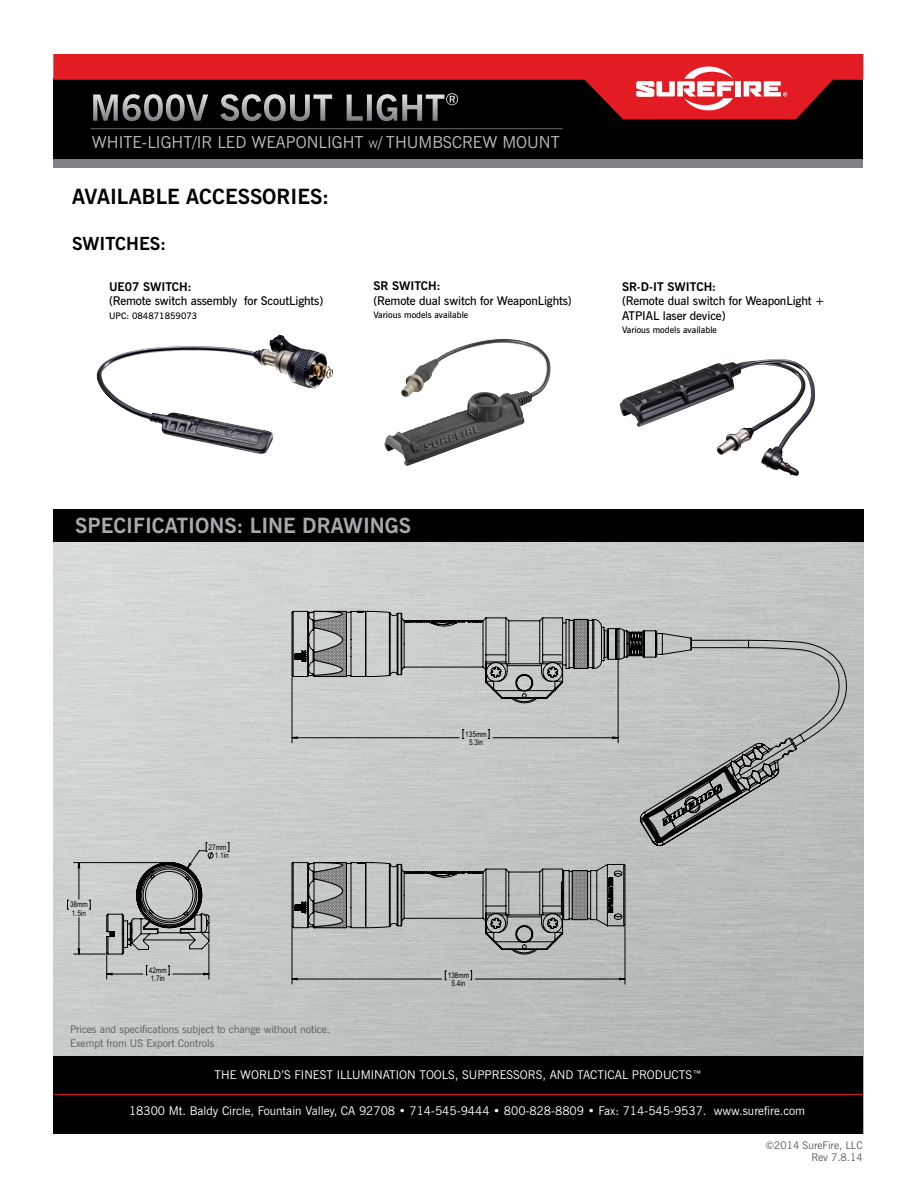
<style>
.page{position:relative;width:918px;height:1188px;background:#fff}
.page>*{position:absolute;margin:0;border:0;box-sizing:border-box;transform-origin:0 0}
.t1{font:700 36px "News Gothic BT";color:#fff}
.t2{font:700 21px "News Gothic BT";color:#a7a9ac}
.t3{font:700 21px "News Gothic BT";color:#000}
.t4{font:700 18px "News Gothic BT";color:#000}
.t5{font:16.5px "News Gothic BT";color:#bcbec0}
.t6{font:12px "News Gothic BT";color:#fff}
.t7{font:600 12px/14.4px "News Gothic BT";letter-spacing:-.01em;color:#000}
.t8{font:700 12px "News Gothic BT";color:#000}
.t9{font:10.5px/14.5px "News Gothic BT";color:#58595b}
.t10{font:600 9px "News Gothic BT";color:#000}
.t11{font:7.8px/8.4px "Arial Narrow";color:#000;text-align:center}
.s1{font-size:10.5px}
</style>
<div class="page">
<img style="left:53px;top:542px;width:810px;height:515px">
<div style="left:53px;top:78px;width:810px;height:81px;background:#000"></div>
<svg style="left:53px;top:54px;width:810px;height:65px"></svg>
<div style="left:736px;top:81px;width:5px;height:15px;background:#fff"></div>
<svg style="left:637px;top:67px;width:97px;height:43px;background:#ec6d72"></svg>
<svg style="left:744px;top:81px;width:43px;height:15px"></svg>
<hr style="left:91px;top:128px;width:472px;height:1px;background:#6d6e71">
<div style="left:53px;top:1057px;width:810px;height:77px;background:#000"></div>
<hr style="left:53px;top:1094px;width:810px;height:1px;background:#e31b23">
<div style="left:53px;top:159px;width:810px;height:8px;background:#808285"></div>
<div style="left:53px;top:510px;width:811px;height:32px;background:#000"></div>
<svg style="left:67px;top:660px;width:558px;height:325px;background:#cacdcd"></svg>
<svg style="left:78px;top:737px;width:547px;height:243px;background:#bec2c2"></svg>
<svg style="left:105px;top:611px;width:742px;height:364px;background:#b7babb"></svg>
<img style="left:96px;top:335px;width:227px;height:119px">
<img style="left:401px;top:340px;width:145px;height:85px">
<img style="left:620px;top:360px;width:191px;height:95px">
<h1 class="t1" style="left:90px;top:86px;width:370px">M600V SCOUT LIGHT<sup>®</sup></h1>
<h3 class="t5" style="left:92px;top:132px;width:469px">WHITE-LIGHT/IR LED WEAPONLIGHT <span class="s1">W</span>/ THUMBSCREW MOUNT</h3>
<h2 class="t3" style="left:72px;top:184px;width:259px">AVAILABLE ACCESSORIES:</h2>
<h3 class="t4" style="left:72px;top:232px;width:96px">SWITCHES:</h3>
<p class="t8" style="left:109px;top:279px;width:84px">UE07 SWITCH:</p>
<p class="t7" style="left:109px;top:294px;width:216px">(Remote switch assembly for ScoutLights)</p>
<p class="t10" style="left:109px;top:310px;width:90px">UPC: 084871859073</p>
<p class="t8" style="left:373px;top:279px;width:69px">SR SWITCH:</p>
<p class="t7" style="left:373px;top:293px;width:200px">(Remote dual switch for WeaponLights)</p>
<p class="t10" style="left:373px;top:310px;width:96px">Various models available</p>
<p class="t8" style="left:622px;top:279px;width:96px">SR-D-IT SWITCH:</p>
<p class="t7" style="left:622px;top:294px;width:204px">(Remote dual switch for WeaponLight +<br>ATPIAL laser device)</p>
<p class="t10" style="left:622px;top:325px;width:96px">Various models available</p>
<h2 class="t2" style="left:75px;top:513px;width:338px">SPECIFICATIONS: LINE DRAWINGS</h2>
<p class="t11" style="left:70px;top:900px;width:19px;text-align:left">38mm<br>1.5in</p>
<p class="t11" style="left:209px;top:843px;width:22px;text-align:right">27mm<br>1.1in</p>
<p class="t11" style="left:149px;top:966px;width:19px;text-align:left">42mm<br>1.7in</p>
<p class="t9" style="left:70px;top:1022px;width:262px">Prices and specifications subject to change without notice.<br>Exempt from US Export Controls</p>
<p class="t11" style="left:465px;top:730px;width:23px">135mm<br>5.3in</p>
<p class="t11" style="left:448px;top:971px;width:23px">138mm<br>5.4in</p>
<p class="t6" style="left:215px;top:1068px;width:489px">THE WORLD’S FINEST ILLUMINATION TOOLS, SUPPRESSORS, AND TACTICAL PRODUCTS™</p>
<p class="t6" style="left:129px;top:1104px;width:677px">18300 Mt. Baldy Circle, Fountain Valley, CA 92708 • 714-545-9444 • 800-828-8809 • Fax: 714-545-9537. www.surefire.com</p>
<p class="t9" style="left:765px;top:1139px;width:99px;line-height:12.6px;text-align:right">©2014 SureFire, LLC<br>Rev 7.8.14</p>
</div>
